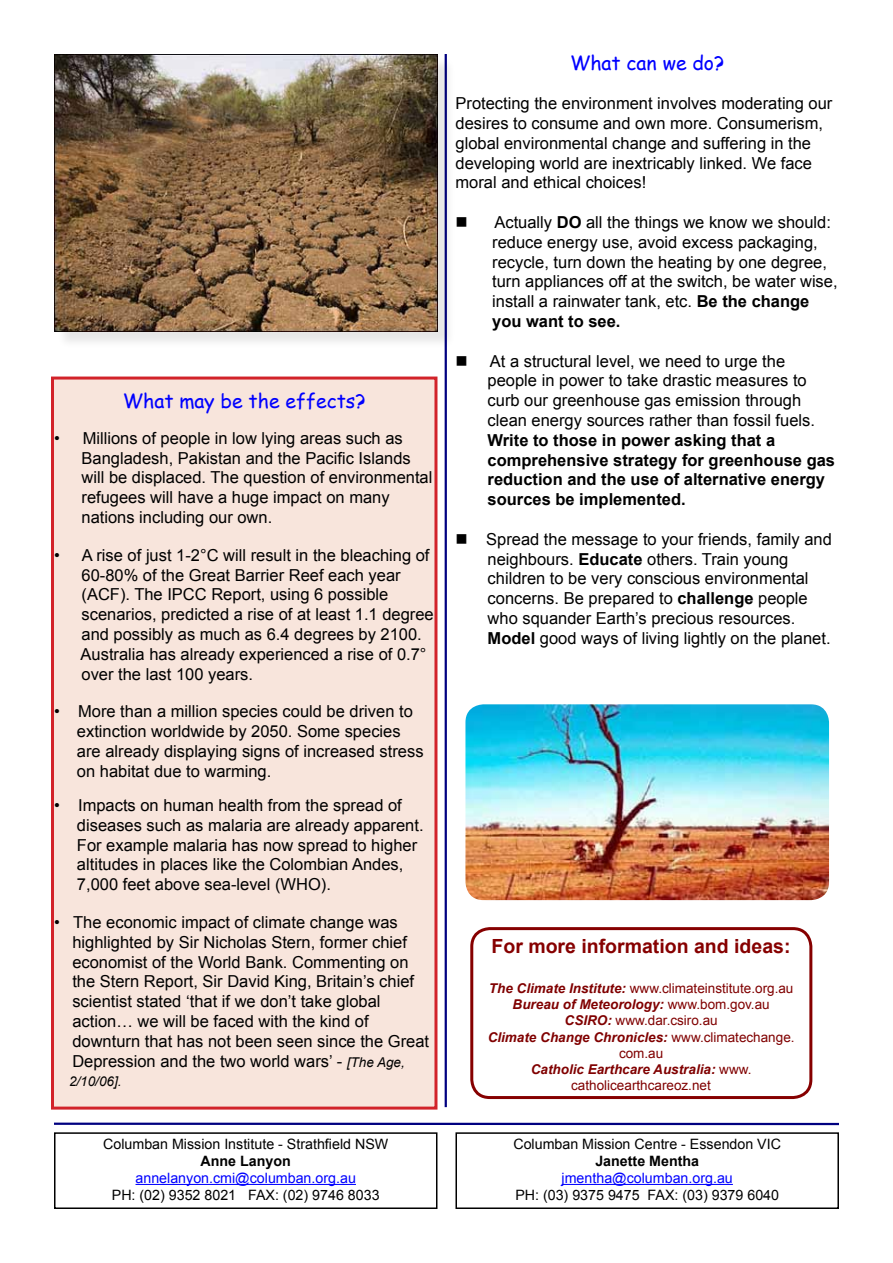
<style>
.page{position:relative;width:893px;height:1263px;background:#fff}
.page>*{position:absolute;margin:0;border:0;box-sizing:border-box;transform-origin:0 0}
.t1{font:19.5px "Comic Sans MS";color:#00f}
.t2{font:700 19.5px "Arial";color:#860000}
.t3{font:16.5px/19.8px "Arial";color:#000}
.t4{font:700 16.5px/19.8px "Arial";color:#000}
.t5{font:14.25px "Arial";color:#000}
.t6{font:14.25px "Arial";color:#00f}
.t7{font:700 14.25px "Arial";color:#000}
.t8{font:13.5px/16.2px "Arial";color:#800000;text-align:center}
.t9{font:italic 13.5px "Arial";color:#000}
.s1{font-style:italic;font-size:13.5px}
.s2{font-weight:700}
.s3{font-weight:700;font-style:italic}
</style>
<div class="page">
<hr style="left:445px;top:54px;width:2px;height:1053px;background:#000080">
<hr style="left:54px;top:1122px;width:785px;height:3px;background:#000080">
<div style="left:470px;top:927px;width:342px;height:172px;border:3px solid #860000;border-radius:18px"></div>
<hr style="left:136px;top:1184px;width:220px;height:1px;background:#00f">
<div style="left:54px;top:1132px;width:383px;height:77px;border:2px solid #000"></div>
<hr style="left:562px;top:1184px;width:171px;height:1px;background:#00f">
<div style="left:455px;top:1132px;width:384px;height:77px;border:2px solid #000"></div>
<div style="left:56px;top:56px;width:400px;height:293px;background:#000;opacity:.1"></div>
<img style="left:54px;top:54px;width:383px;height:277px">
<img style="left:465px;top:704px;width:364px;height:196px">
<div style="left:52px;top:378px;width:384px;height:730px;background:#f8e5dc"></div>
<div style="left:51px;top:376px;width:386px;height:733px;border:3px solid #d2232a"></div>
<p class="t1" style="left:123px;top:386px;width:244px">What may be the effects?</p>
<p class="t3" style="left:82px;top:428px;width:352px;text-indent:-28px">• Millions of people in low lying areas such as Bangladesh, Pakistan and the Pacific Islands will be displaced. The question of environmental refugees will have a huge impact on many nations including our own.</p>
<p class="t3" style="left:81px;top:545px;width:355px;text-indent:-27px">• A rise of just 1-2°C will result in the bleaching of 60-80% of the Great Barrier Reef each year (ACF). The IPCC Report, using 6 possible scenarios, predicted a rise of at least 1.1 degree and possibly as much as 6.4 degrees by 2100.<br>Australia has already experienced a rise of 0.7° over the last 100 years.</p>
<p class="t3" style="left:77px;top:702px;width:348px;text-indent:-23px">• More than a million species could be driven to extinction worldwide by 2050. Some species are already displaying signs of increased stress on habitat due to warming.</p>
<p class="t3" style="left:77px;top:795px;width:348px;text-indent:-23px">• Impacts on human health from the spread of diseases such as malaria are already apparent.<br>For example malaria has now spread to higher altitudes in places like the Colombian Andes, 7,000 feet above sea-level (WHO).</p>
<p class="t3" style="left:72px;top:912px;width:358px;text-indent:-18px">• The economic impact of climate change was highlighted by Sir Nicholas Stern, former chief economist of the World Bank. Commenting on the Stern Report, Sir David King, Britain’s chief scientist stated ‘that if we don’t take global action… we will be faced with the kind of downturn that has not been seen since the Great Depression and the two world wars’ - <span class="s1">[The Age,</span></p>
<p class="t9" style="left:69px;top:1073px;width:54px">2/10/06].</p>
<p class="t5" style="left:103px;top:1134px;width:287px">Columban Mission Institute - Strathfield NSW</p>
<p class="t7" style="left:201px;top:1151px;width:92px">Anne Lanyon</p>
<p class="t6" style="left:136px;top:1168px;width:222px">annelanyon.cmi@columban.org.au</p>
<p class="t5" style="left:112px;top:1186px;width:269px">PH: (02) 9352 8021 FAX: (02) 9746 8033</p>
<p class="t1" style="left:570px;top:48px;width:156px">What can we do?</p>
<p class="t3" style="left:455px;top:94px;width:378px">Protecting the environment involves moderating our desires to consume and own more. Consumerism, global environmental change and suffering in the developing world are inextricably linked. We face moral and ethical choices!</p>
<p class="t3" style="left:492px;top:212px;width:347px;text-indent:-37px">■ Actually <span class="s2">DO</span> all the things we know we should: reduce energy use, avoid excess packaging, recycle, turn down the heating by one degree, turn appliances off at the switch, be water wise, install a rainwater tank, etc. <span class="s2">Be the change you want to see.</span></p>
<p class="t3" style="left:488px;top:351px;width:329px;text-indent:-32px">■ At a structural level, we need to urge the people in power to take drastic measures to curb our greenhouse gas emission through clean energy sources rather than fossil fuels.</p>
<p class="t4" style="left:488px;top:431px;width:349px">Write to those in power asking that a comprehensive strategy for greenhouse gas reduction and the use of alternative energy sources be implemented.</p>
<p class="t3" style="left:488px;top:529px;width:346px;text-indent:-32px">■ Spread the message to your friends, family and neighbours. <span class="s2">Educate</span> others. Train young children to be very conscious environmental concerns. Be prepared to <span class="s2">challenge</span> people who squander Earth’s precious resources.<br><span class="s2">Model</span> good ways of living lightly on the planet.</p>
<p class="t2" style="left:491px;top:933px;width:301px">For more information and ideas:</p>
<p class="t8" style="left:488px;top:980px;width:308px"><span class="s3">The Climate Institute:</span> www.climateinstitute.org.au <span class="s3">Bureau of Meteorology:</span> www.bom.gov.au <span class="s3">CSIRO:</span> www.dar.csiro.au<br><span class="s3">Climate Change Chronicles:</span> www.climatechange. com.au<br><span class="s3">Catholic Earthcare Australia:</span> www. catholicearthcareoz.net</p>
<p class="t5" style="left:513px;top:1134px;width:269px">Columban Mission Centre - Essendon VIC</p>
<p class="t7" style="left:595px;top:1151px;width:105px">Janette Mentha</p>
<p class="t6" style="left:562px;top:1168px;width:173px">jmentha@columban.org.au</p>
<p class="t5" style="left:515px;top:1186px;width:265px">PH: (03) 9375 9475 FAX: (03) 9379 6040</p>
</div>
